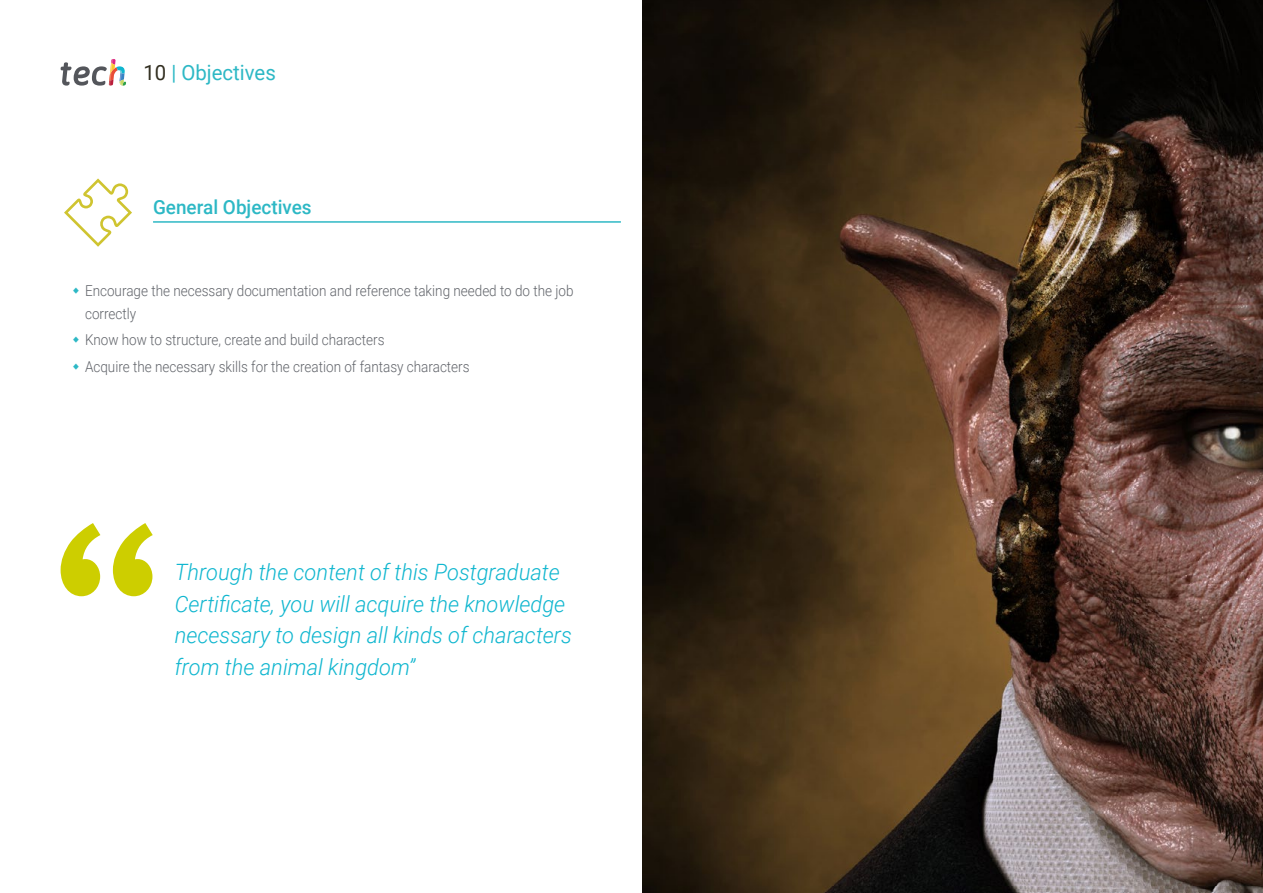
<style>
.page{position:relative;width:1263px;height:893px;background:#fff}
.page>*{position:absolute;margin:0;border:0;box-sizing:border-box;transform-origin:0 0}
.t1{font:italic 300 22.5px/31.5px "Roboto";color:#0fb6cf}
.t2{font:21px "Roboto";color:#2db8c5}
.t3{font:500 19.5px "Roboto";color:#2db8c5}
.t4{font:300 15px/22.5px "Roboto";color:#61646a;scale:.9 1}
.s1{color:#312e20}
</style>
<div class="page">
<hr style="left:153px;top:222px;width:468px;height:1px;background:#2db8c5">
<svg style="left:64px;top:178px;width:68px;height:69px"></svg>
<img style="left:642px;top:0;width:621px;height:893px">
<svg style="left:61px;top:59px;width:65px;height:27px"></svg>
<svg style="left:61px;top:523px;width:92px;height:73px"></svg>
<h2 class="t2" style="left:144px;top:57px;width:134px"><span class="s1">10</span> | Objectives</h2>
<h3 class="t3" style="left:153px;top:193px;width:160px">General Objectives</h3>
<p class="t4" style="left:85px;top:279px;width:544px">Encourage the necessary documentation and reference taking needed to do the job correctly</p>
<p class="t4" style="left:85px;top:326px;width:429px;line-height:26.7px">Know how to structure, create and build characters<br>Acquire the necessary skills for the creation of fantasy characters</p>
<h1 class="t1" style="left:175px;top:556px;width:399px">Through the content of this Postgraduate Certificate, you will acquire the knowledge necessary to design all kinds of characters from the animal kingdom”</h1>
</div>
